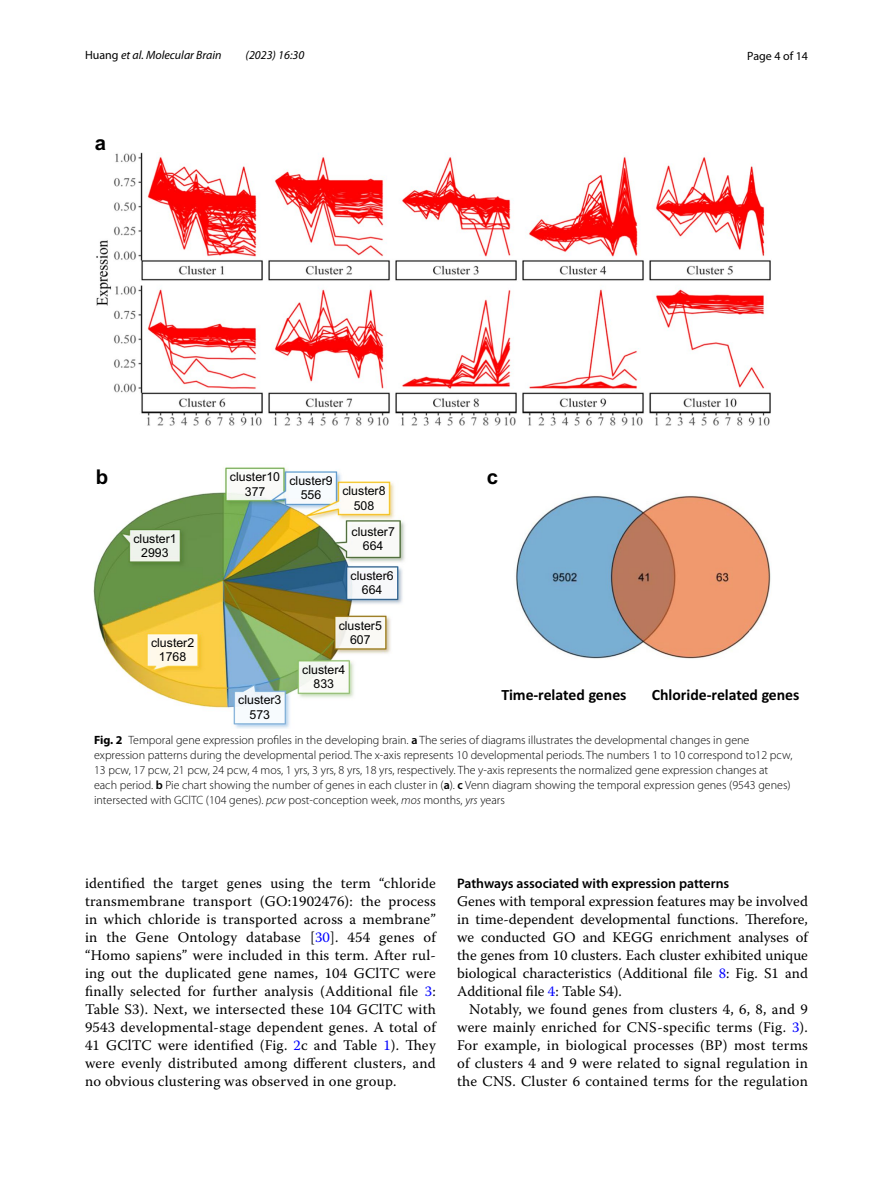
<style>
.page{position:relative;width:893px;height:1187px;background:#fff}
.page>*{position:absolute;margin:0;border:0;box-sizing:border-box;transform-origin:0 0}
.t1{font:20.4px "Arial Bold MT2";color:#000}
.t2{font:700 15.75px "Calibri";color:#000}
.t3{font:14.7px/18px "Warnock Pro";letter-spacing:.015em;color:#000;text-align:justify}
.t4{font:600 13.8px "Myriad Pro";color:#000}
.t5{font:12.3px/14.2px "Arial";color:#000;text-align:center}
.t6{font:300 12px/15px "Myriad Pro";color:#000}
.t7{font:italic 12px "Myriad Pro";color:#000}
.t8{font:12px "Myriad Pro";color:#000}
.s1{font-style:normal}
.s2{font-weight:700}
.s3{font-weight:600}
.s4{font-style:italic}
.s5{color:#00f}
</style>
<div class="page">
<img style="left:93px;top:152px;width:678px;height:577px">
<p class="t7" style="left:85px;top:48px;width:138px"><span class="s1">Huang</span> et al. Molecular Brain</p>
<p class="t7" style="left:246px;top:48px;width:60px">(2023) 16:30</p>
<p class="t8" style="left:747px;top:48px;width:62px">Page 4 of 14</p>
<h1 class="t1" style="left:95px;top:129px;width:13px">a</h1>
<h1 class="t1" style="left:96px;top:462px;width:14px">b</h1>
<h1 class="t1" style="left:487px;top:462px;width:13px">c</h1>
<p class="t5" style="left:230px;top:470px;width:52px">cluster10<br>377</p>
<p class="t5" style="left:289px;top:473px;width:45px">cluster9<br>556</p>
<p class="t5" style="left:342px;top:484px;width:45px">cluster8<br>508</p>
<p class="t5" style="left:352px;top:524px;width:45px">cluster7<br>664</p>
<p class="t5" style="left:351px;top:568px;width:45px">cluster6<br>664</p>
<p class="t5" style="left:339px;top:618px;width:45px">cluster5<br>607</p>
<p class="t5" style="left:302px;top:662px;width:45px">cluster4<br>833</p>
<p class="t5" style="left:238px;top:692px;width:45px">cluster3<br>573</p>
<p class="t5" style="left:133px;top:531px;width:45px">cluster1<br>2993</p>
<p class="t5" style="left:151px;top:635px;width:45px">cluster2<br>1768</p>
<p class="t2" style="left:501px;top:683px;width:127px">Time-related genes</p>
<p class="t2" style="left:652px;top:683px;width:149px">Chloride-related genes</p>
<p class="t6" style="left:94px;top:732px;width:700px"><span class="s2">Fig. 2</span> Temporal gene expression profiles in the developing brain. <span class="s3">a</span> The series of diagrams illustrates the developmental changes in gene expression patterns during the developmental period. The x-axis represents 10 developmental periods. The numbers 1 to 10 correspond to12 pcw, 13 pcw, 17 pcw, 21 pcw, 24 pcw, 4 mos, 1 yrs, 3 yrs, 8 yrs, 18 yrs, respectively. The y-axis represents the normalized gene expression changes at each period. <span class="s3">b</span> Pie chart showing the number of genes in each cluster in (<span class="s3">a</span>). <span class="s3">c</span> Venn diagram showing the temporal expression genes (9543 genes) intersected with GClTC (104 genes). <span class="s4">pcw</span> post-conception week, <span class="s4">mos</span> months, <span class="s4">yrs</span> years</p>
<p class="t3" style="left:85px;top:874px;width:352px">identified the target genes using the term “chloride transmembrane transport (GO:1902476): the process in which chloride is transported across a membrane” in the Gene Ontology database [<span class="s5">30</span>]. 454 genes of “Homo sapiens” were included in this term. After rul&shy;ing out the duplicated gene names, 104 GClTC were finally selected for further analysis (Additional file <span class="s5">3</span>:<br>Table S3). Next, we intersected these 104 GClTC with 9543 developmental-stage dependent genes. A total of 41 GClTC were identified (Fig. <span class="s5">2</span>c and Table <span class="s5">1</span>). They were evenly distributed among different clusters, and no obvious clustering was observed in one group.</p>
<p class="t4" style="left:457px;top:874px;width:274px">Pathways associated with expression patterns</p>
<p class="t3" style="left:457px;top:891px;width:352px">Genes with temporal expression features may be involved in time-dependent developmental functions. Therefore, we conducted GO and KEGG enrichment analyses of the genes from 10 clusters. Each cluster exhibited unique biological characteristics (Additional file <span class="s5">8</span>: Fig. S1 and Additional file <span class="s5">4</span>: Table S4).</p>
<p class="t3" style="left:457px;top:999px;width:352px;text-indent:12px">Notably, we found genes from clusters 4, 6, 8, and 9 were mainly enriched for CNS-specific terms (Fig. <span class="s5">3</span>).<br>For example, in biological processes (BP) most terms of clusters 4 and 9 were related to signal regulation in the CNS. Cluster 6 contained terms for the regulation</p>
</div>
